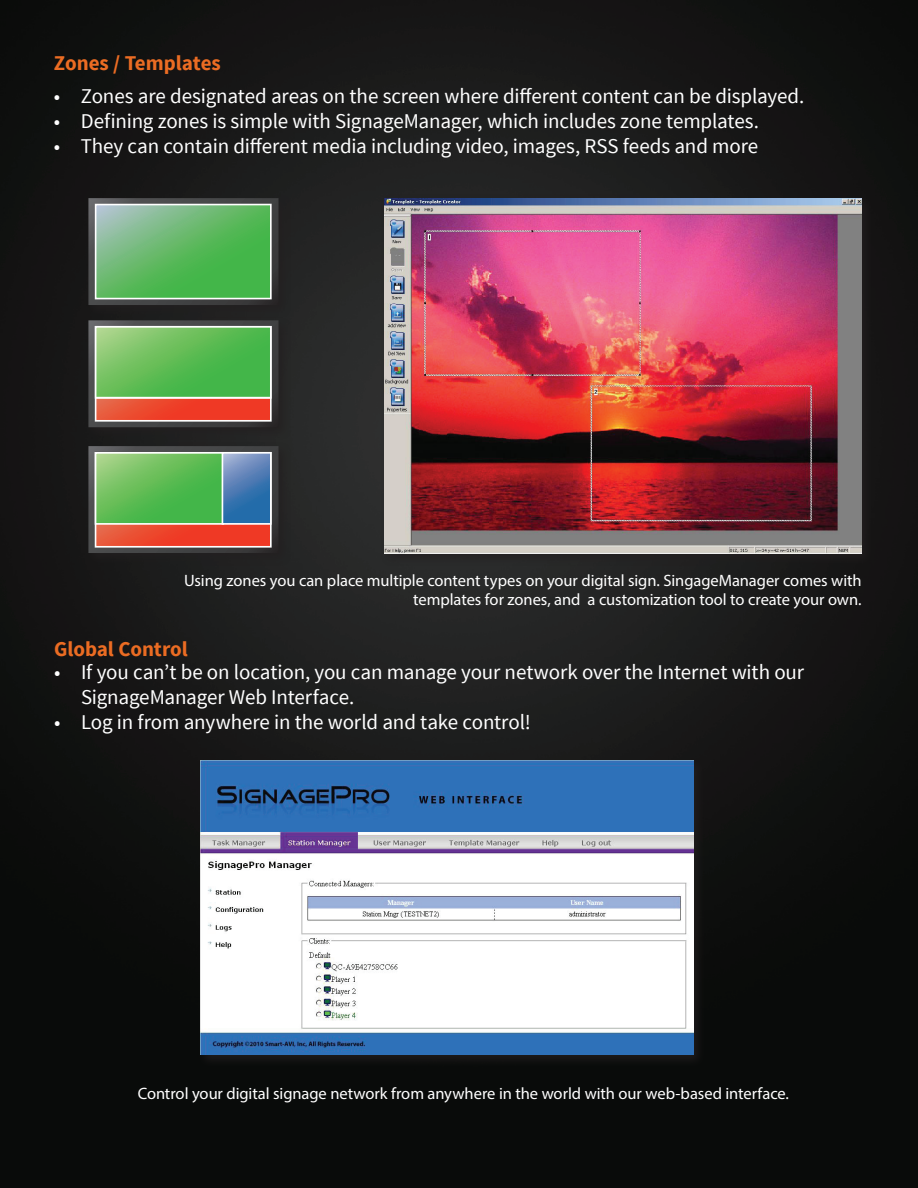
<style>
.page{position:relative;width:918px;height:1188px;background:#fff}
.page>*{position:absolute;margin:0;border:0;box-sizing:border-box;transform-origin:0 0}
.t1{font:21px/24.9px "Source Sans Pro";letter-spacing:-.01em;color:#fff}
.t2{font:700 21px "Source Sans Pro";color:#eb6c23}
.t3{font:16.5px/19.8px "Myriad Pro";letter-spacing:-.005em;color:#fff;text-align:right}
</style>
<div class="page">
<img style="left:0;top:0;width:918px;height:1188px">
<div style="left:85px;top:194px;width:207px;height:124px;background:#231f20"></div>
<svg style="left:88px;top:198px;width:191px;height:107px;background:#5da462"></svg>
<div style="left:95px;top:204px;width:177px;height:95px;border:2px solid #fff"></div>
<div style="left:85px;top:317px;width:207px;height:124px;background:#231f20"></div>
<svg style="left:88px;top:320px;width:191px;height:107px;background:#78914f"></svg>
<div style="left:95px;top:326px;width:177px;height:73px;border:2px solid #fff"></div>
<hr style="left:95px;top:397px;width:176px;height:1px;background:#fff">
<div style="left:85px;top:442px;width:207px;height:124px;background:#231f20"></div>
<svg style="left:88px;top:446px;width:191px;height:107px;background:#798a62"></svg>
<div style="left:222px;top:452px;width:50px;height:73px;border:2px solid #fff"></div>
<div style="left:381px;top:194px;width:494px;height:372px;background:#231f20"></div>
<img style="left:384px;top:198px;width:477px;height:355px">
<div style="left:197px;top:757px;width:509px;height:311px;background:#231f20;opacity:.75"></div>
<img style="left:201px;top:761px;width:492px;height:294px">
<p class="t2" style="left:54px;top:49px;width:168px">Zones / Templates</p>
<p class="t1" style="left:54px;top:84px;width:752px">• Zones are designated areas on the screen where different content can be displayed.</p>
<p class="t1" style="left:54px;top:109px;width:707px">• Defining zones is simple with SignageManager, which includes zone templates.</p>
<p class="t1" style="left:54px;top:134px;width:706px">• They can contain different media including video, images, RSS feeds and more</p>
<p class="t3" style="left:184px;top:570px;width:679px">Using zones you can place multiple content types on your digital sign. SingageManager comes with templates for zones, and a customization tool to create your own.</p>
<p class="t2" style="left:54px;top:636px;width:135px">Global Control</p>
<p class="t1" style="left:81px;top:660px;width:725px;text-indent:-27px">• If you can’t be on location, you can manage your network over the Internet with our<br>SignageManager Web Interface.</p>
<p class="t1" style="left:54px;top:710px;width:478px">• Log in from anywhere in the world and take control!</p>
<p class="t3" style="left:138px;top:1083px;width:653px">Control your digital signage network from anywhere in the world with our web-based interface.</p>
</div>
